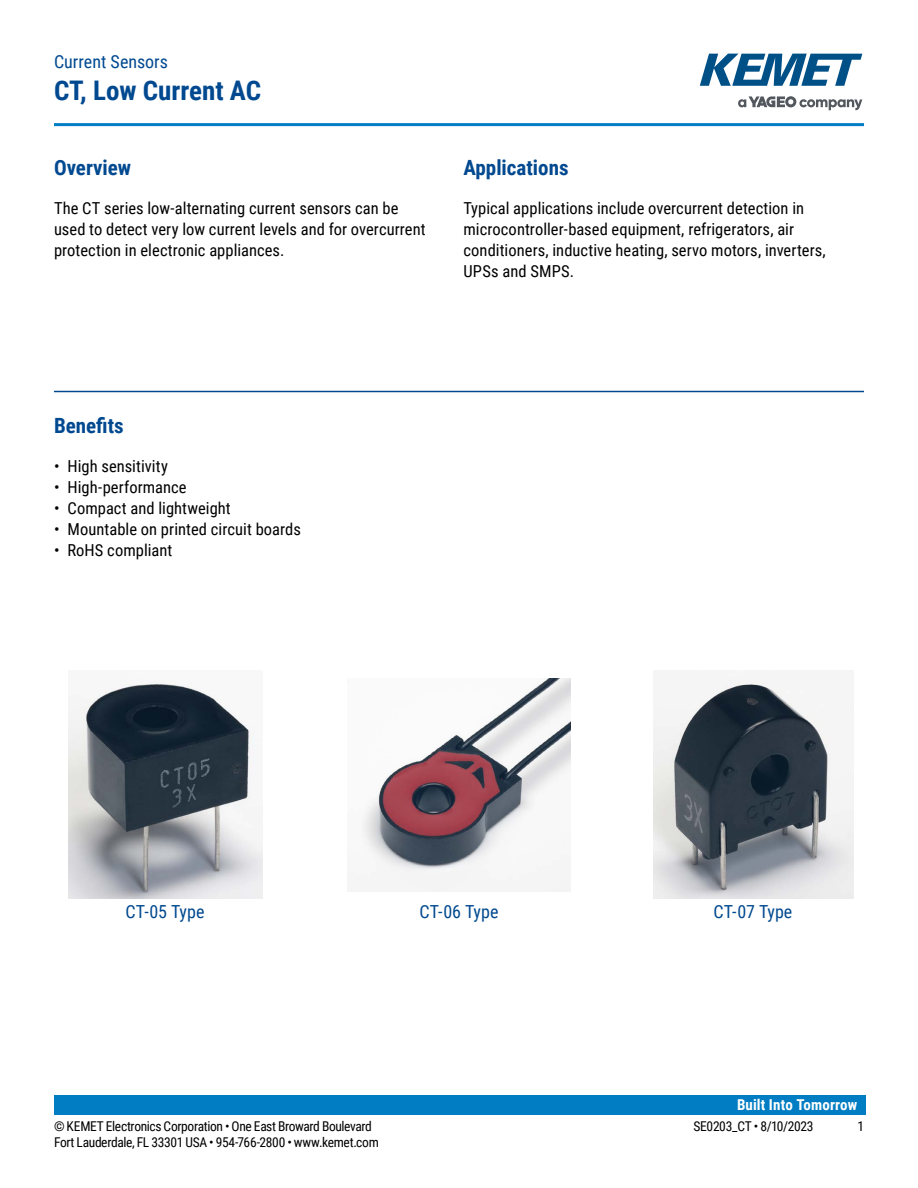
<style>
.page{position:relative;width:918px;height:1188px;background:#fff}
.page>*{position:absolute;margin:0;border:0;box-sizing:border-box;transform-origin:0 0}
.t1{font:700 27px "Roboto Condensed";color:#004990}
.t2{font:700 21px "Roboto Condensed";color:#004990}
.t3{font:18px "Roboto Condensed";color:#004990}
.t4{font:16.5px/21px "Roboto Condensed";letter-spacing:.005em;color:#000}
.t5{font:700 15px "Roboto Condensed";letter-spacing:.01em;color:#fff}
.t6{font:13.5px "Roboto Condensed";letter-spacing:-.025em;color:#000}
</style>
<div class="page">
<svg style="left:738px;top:96px;width:124px;height:14px"></svg>
<svg style="left:700px;top:54px;width:162px;height:32px"></svg>
<hr style="left:54px;top:123px;width:810px;height:3px;background:#007dc3">
<div style="left:54px;top:1095px;width:811px;height:20px;background:#007dc3"></div>
<hr style="left:54px;top:391px;width:810px;height:1px;background:#004990">
<img style="left:68px;top:682px;width:195px;height:216px">
<img style="left:362px;top:679px;width:208px;height:213px">
<img style="left:654px;top:682px;width:199px;height:216px">
<p class="t3" style="left:54px;top:48px;width:116px">Current Sensors</p>
<h1 class="t1" style="left:54px;top:71px;width:209px">CT, Low Current AC</h1>
<p class="t2" style="left:54px;top:153px;width:79px">Overview</p>
<p class="t4" style="left:54px;top:197px;width:373px">The CT series low-alternating current sensors can be used to detect very low current levels and for overcurrent protection in electronic appliances.</p>
<p class="t2" style="left:464px;top:153px;width:107px">Applications</p>
<p class="t4" style="left:464px;top:197px;width:364px">Typical applications include overcurrent detection in microcontroller-based equipment, refrigerators, air conditioners, inductive heating, servo motors, inverters, UPSs and SMPS.</p>
<p class="t2" style="left:54px;top:411px;width:71px">Benefits</p>
<p class="t4" style="left:54px;top:455px;width:116px">• High sensitivity</p>
<p class="t4" style="left:54px;top:476px;width:134px">• High-performance</p>
<p class="t4" style="left:54px;top:497px;width:178px">• Compact and lightweight</p>
<p class="t4" style="left:54px;top:518px;width:248px">• Mountable on printed circuit boards</p>
<p class="t4" style="left:54px;top:539px;width:120px">• RoHS compliant</p>
<p class="t3" style="left:126px;top:899px;width:80px">CT-05 Type</p>
<p class="t3" style="left:420px;top:899px;width:80px">CT-06 Type</p>
<p class="t3" style="left:714px;top:899px;width:80px">CT-07 Type</p>
<p class="t5" style="left:737px;top:1094px;width:122px">Built Into Tomorrow</p>
<p class="t6" style="left:54px;top:1116px;width:319px">© KEMET Electronics Corporation • One East Broward Boulevard</p>
<p class="t6" style="left:694px;top:1116px;width:122px">SE0203_CT • 8/10/2023</p>
<p class="t6" style="left:857px;top:1116px;width:8px">1</p>
<p class="t6" style="left:54px;top:1133px;width:326px">Fort Lauderdale, FL 33301 USA • 954-766-2800 • www.kemet.com</p>
</div>
